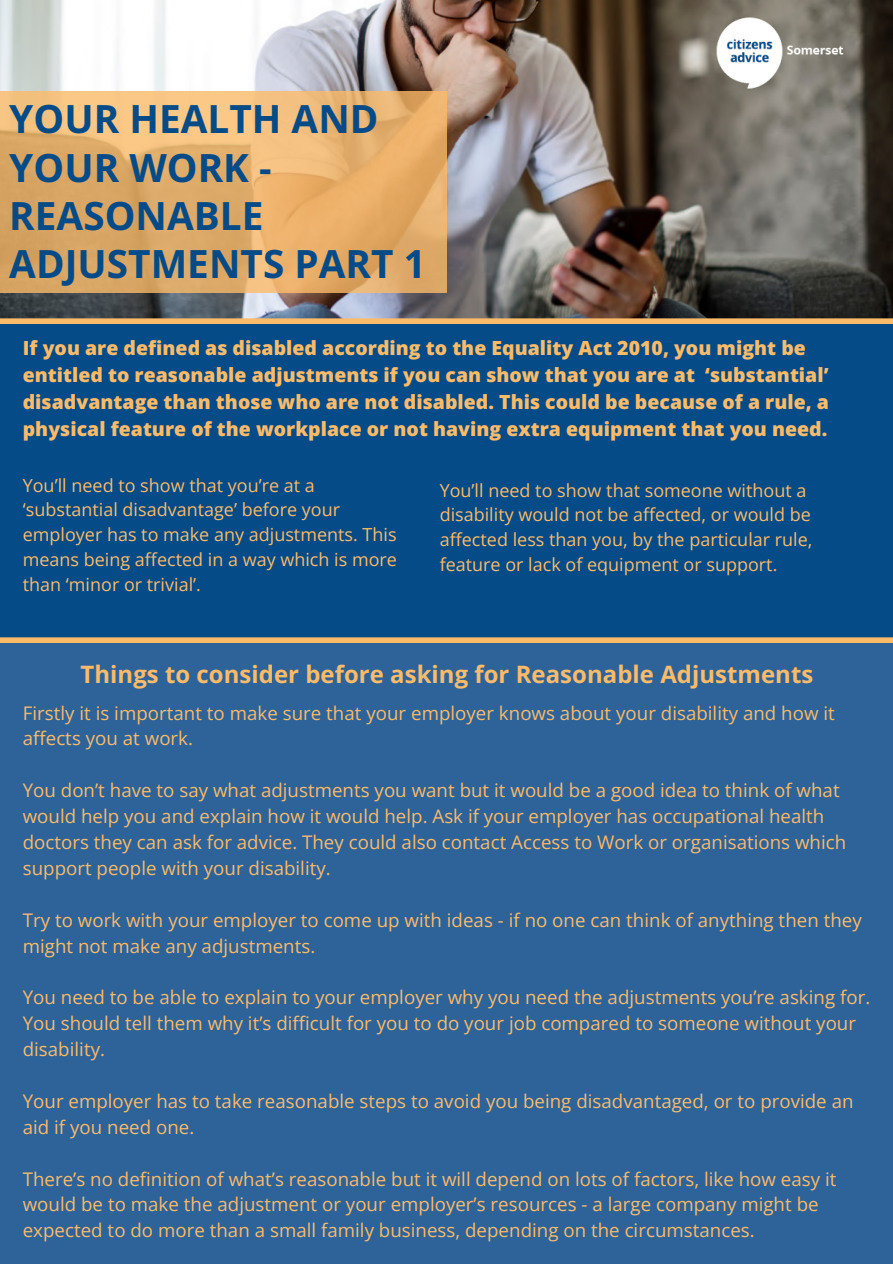
<style>
.page{position:relative;width:893px;height:1264px;background:#fff}
.page>*{position:absolute;margin:0;border:0;box-sizing:border-box;transform-origin:0 0}
.t1{font:700 38.7px/48.3px "Open Sans";color:#044b88}
.t2{font:700 24px "Open Sans";color:#fcbb69}
.t3{font:800 19.5px/27px "Open Sans";color:#fcbb69}
.t4{font:18.75px/25.8px "Open Sans";color:#fcbb69}
.t5{font:18px/24.8px "Open Sans";color:#fcbb69}
</style>
<div class="page">
<div style="left:0;top:0;width:892px;height:1263px;background:#2e639a"></div>
<div style="left:0;top:321px;width:892px;height:316px;background:#044b88"></div>
<img style="left:0;top:0;width:892px;height:318px">
<svg style="left:0;top:91px;width:446px;height:201px;background:#e5af6d"></svg>
<div style="left:0;top:318px;width:892px;height:6px;background:#fcbb69"></div>
<div style="left:0;top:637px;width:892px;height:6px;background:#fcbb69"></div>
<img style="left:713px;top:17px;width:179px;height:73px">
<h1 class="t1" style="left:9px;top:94px;width:418px">YOUR HEALTH AND<br>YOUR WORK -<br>REASONABLE<br>ADJUSTMENTS PART 1</h1>
<p class="t3" style="left:23px;top:334px;width:807px">If you are defined as disabled according to the Equality Act 2010, you might be entitled to reasonable adjustments if you can show that you are at ‘substantial’ disadvantage than those who are not disabled. This could be because of a rule, a physical feature of the workplace or not having extra equipment that you need.</p>
<p class="t5" style="left:23px;top:472px;width:376px">You’ll need to show that you’re at a ‘substantial disadvantage’ before your employer has to make any adjustments. This means being affected in a way which is more than ‘minor or trivial’.</p>
<p class="t5" style="left:439px;top:477px;width:374px">You’ll need to show that someone without a disability would not be affected, or would be affected less than you, by the particular rule, feature or lack of equipment or support.</p>
<p class="t2" style="left:81px;top:657px;width:734px">Things to consider before asking for Reasonable Adjustments</p>
<p class="t4" style="left:23px;top:699px;width:813px">Firstly it is important to make sure that your employer knows about your disability and how it affects you at work.</p>
<p class="t4" style="left:23px;top:777px;width:825px">You don’t have to say what adjustments you want but it would be a good idea to think of what would help you and explain how it would help. Ask if your employer has occupational health doctors they can ask for advice. They could also contact Access to Work or organisations which support people with your disability.</p>
<p class="t4" style="left:23px;top:906px;width:840px">Try to work with your employer to come up with ideas - if no one can think of anything then they might not make any adjustments.</p>
<p class="t4" style="left:23px;top:984px;width:848px">You need to be able to explain to your employer why you need the adjustments you’re asking for.<br>You should tell them why it’s difficult for you to do your job compared to someone without your disability.</p>
<p class="t4" style="left:23px;top:1087px;width:832px">Your employer has to take reasonable steps to avoid you being disadvantaged, or to provide an aid if you need one.</p>
<p class="t4" style="left:23px;top:1165px;width:815px">There’s no definition of what’s reasonable but it will depend on lots of factors, like how easy it would be to make the adjustment or your employer’s resources - a large company might be expected to do more than a small family business, depending on the circumstances.</p>
</div>
